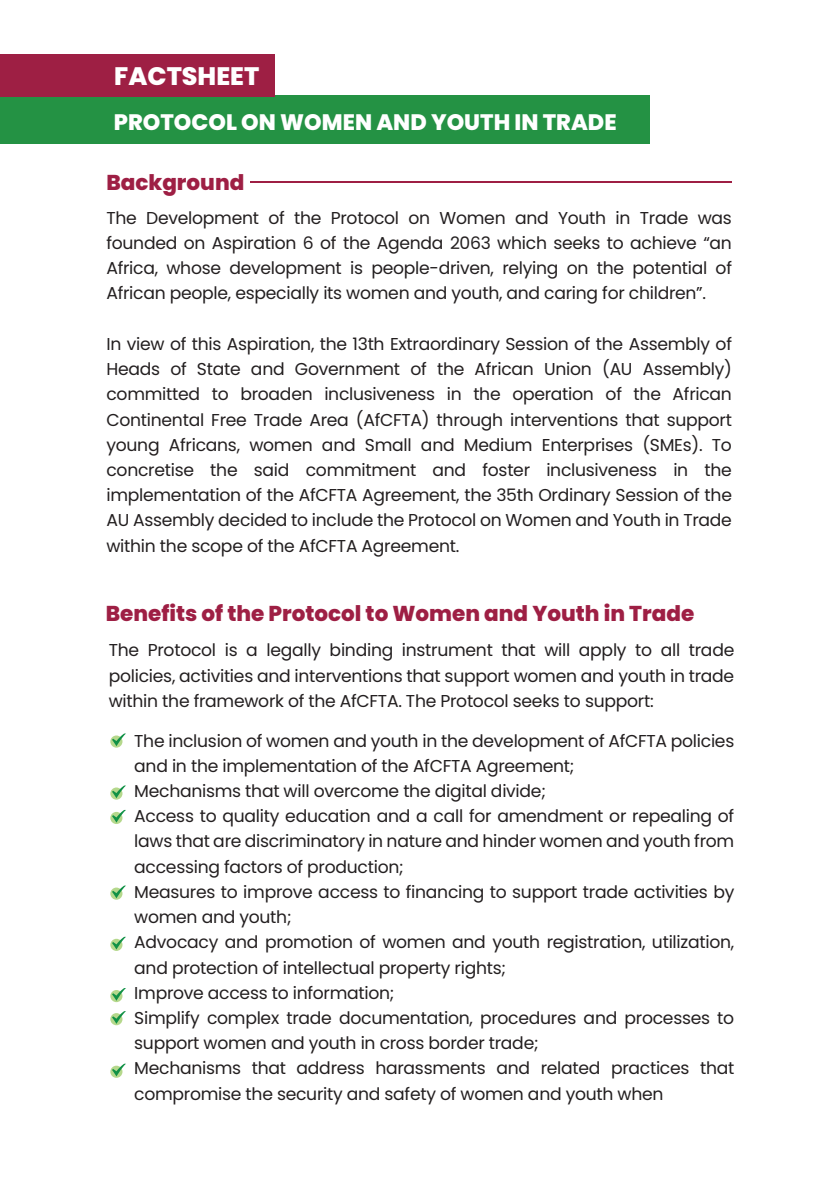
<style>
.page{position:relative;width:836px;height:1196px;background:#fff}
.page>*{position:absolute;margin:0;border:0;box-sizing:border-box;transform-origin:0 0}
.t1{font:800 25.2px "Poppins";color:#fff}
.t2{font:800 22.4px "Poppins";color:#fff}
.t3{font:800 21.4px "Poppins";color:#9e1f44}
.t4{font:17.2px/25.2px "Poppins";letter-spacing:-.015em;color:#231f20;text-align:justify}
</style>
<div class="page">
<div style="left:0;top:95px;width:649px;height:49px;background:#249244"></div>
<div style="left:0;top:54px;width:274px;height:43px;background:#9e1f44"></div>
<hr style="left:250px;top:181px;width:481px;height:2px;background:#9e1f44">
<svg style="left:110px;top:735px;width:12px;height:12px"></svg>
<svg style="left:112px;top:733px;width:14px;height:13px"></svg>
<svg style="left:110px;top:787px;width:12px;height:12px"></svg>
<svg style="left:112px;top:785px;width:14px;height:13px"></svg>
<svg style="left:110px;top:811px;width:12px;height:12px"></svg>
<svg style="left:112px;top:809px;width:14px;height:13px"></svg>
<svg style="left:110px;top:887px;width:12px;height:12px"></svg>
<svg style="left:112px;top:885px;width:14px;height:13px"></svg>
<svg style="left:110px;top:938px;width:12px;height:12px"></svg>
<svg style="left:112px;top:936px;width:14px;height:13px"></svg>
<svg style="left:110px;top:989px;width:12px;height:12px"></svg>
<svg style="left:112px;top:988px;width:14px;height:12px"></svg>
<svg style="left:110px;top:1012px;width:12px;height:13px"></svg>
<svg style="left:112px;top:1011px;width:14px;height:12px"></svg>
<svg style="left:110px;top:1065px;width:12px;height:12px"></svg>
<svg style="left:112px;top:1063px;width:14px;height:13px"></svg>
<h1 class="t1" style="left:114px;top:62px;width:146px">FACTSHEET</h1>
<h2 class="t2" style="left:114px;top:109px;width:504px">PROTOCOL ON WOMEN AND YOUTH IN TRADE</h2>
<p class="t3" style="left:106px;top:170px;width:139px">Background</p>
<p class="t4" style="left:106px;top:205px;width:626px">The Development of the Protocol on Women and Youth in Trade was founded on Aspiration 6 of the Agenda 2063 which seeks to achieve “an Africa, whose development is people-driven, relying on the potential of African people, especially its women and youth, and caring for children”.</p>
<p class="t4" style="left:106px;top:331px;width:626px">In view of this Aspiration, the 13th Extraordinary Session of the Assembly of Heads of State and Government of the African Union (AU Assembly) committed to broaden inclusiveness in the operation of the African Continental Free Trade Area (AfCFTA) through interventions that support young Africans, women and Small and Medium Enterprises (SMEs). To concretise the said commitment and foster inclusiveness in the implementation of the AfCFTA Agreement, the 35th Ordinary Session of the AU Assembly decided to include the Protocol on Women and Youth in Trade within the scope of the AfCFTA Agreement.</p>
<p class="t3" style="left:106px;top:601px;width:589px">Benefits of the Protocol to Women and Youth in Trade</p>
<p class="t4" style="left:109px;top:637px;width:626px">The Protocol is a legally binding instrument that will apply to all trade policies, activities and interventions that support women and youth in trade within the framework of the AfCFTA. The Protocol seeks to support:</p>
<p class="t4" style="left:134px;top:728px;width:601px;text-align:left">The inclusion of women and youth in the development of AfCFTA policies and in the implementation of the AfCFTA Agreement;<br>Mechanisms that will overcome the digital divide;<br>Access to quality education and a call for amendment or repealing of laws that are discriminatory in nature and hinder women and youth from accessing factors of production;<br>Measures to improve access to financing to support trade activities by women and youth;<br>Advocacy and promotion of women and youth registration, utilization, and protection of intellectual property rights;<br>Improve access to information;<br>Simplify complex trade documentation, procedures and processes to support women and youth in cross border trade;<br>Mechanisms that address harassments and related practices that compromise the security and safety of women and youth when</p>
</div>
